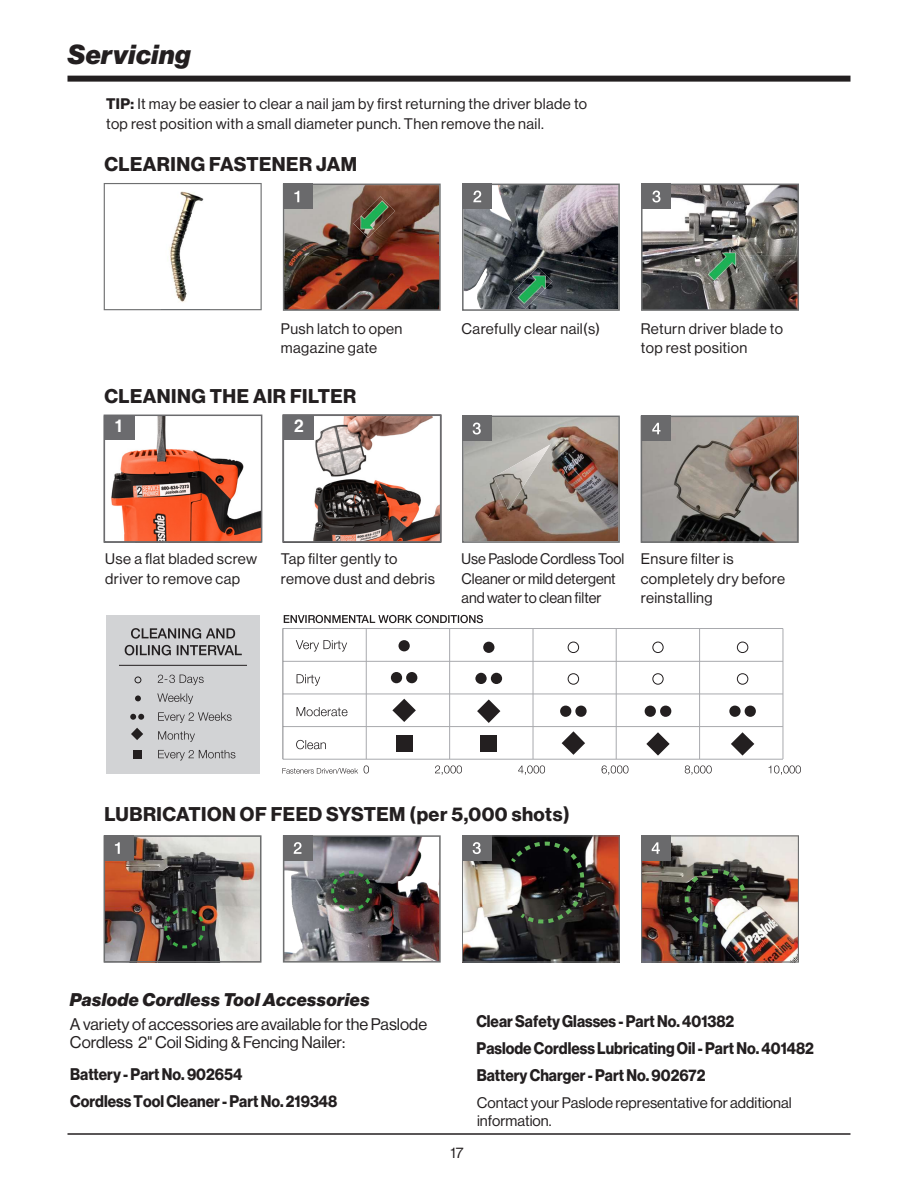
<style>
.page{position:relative;width:918px;height:1188px;background:#fff}
.page>*{position:absolute;margin:0;border:0;box-sizing:border-box;transform-origin:0 0}
.t1{font:27px "N Haas Grotesk DS Pro 96 Blk It";letter-spacing:.025em;color:#231f20}
.t2{font:19.5px "N Haas Grotesk DS Pro 75 Bd";letter-spacing:.025em;color:#231f20}
.t3{font:18px "N Haas Grotesk DS Pro 96 Blk It";letter-spacing:.025em;color:#231f20}
.t4{font:18px "N Haas Grotesk DS Pro 65 Md";color:#fff}
.t5{font:16.5px/27px "N Haas Grotesk DS Pro 75 Bd";color:#231f20;scale:.91 1}
.t6{font:16.5px/18px "N Haas Grotesk DS Pro 55 Rg";color:#231f20}
.t7{font:15px/19.5px "N Haas Grotesk DS Pro 55 Rg";letter-spacing:.025em;color:#231f20}
.t8{font:15px/19.5px "N Haas Grotesk DS Pro 55 Rg";color:#231f20}
.s1{font-family:"N Haas Grotesk DS Pro 75 Bd"}
</style>
<div class="page">
<hr style="left:68px;top:1133px;width:782px;height:2px;background:#231f20">
<div style="left:68px;top:76px;width:782px;height:6px;background:#231f20"></div>
<svg style="left:104px;top:183px;width:158px;height:127px"></svg>
<div style="left:107px;top:615px;width:153px;height:159px;background:#d2d3d5"></div>
<svg style="left:296px;top:640px;width:51px;height:12px"></svg>
<svg style="left:297px;top:674px;width:23px;height:12px"></svg>
<hr style="left:283px;top:661px;width:500px;height:1px;background:#a8a9ad">
<hr style="left:283px;top:628px;width:500px;height:1px;background:#a8a9ad">
<hr style="left:283px;top:759px;width:500px;height:1px;background:#a8a9ad">
<hr style="left:283px;top:694px;width:500px;height:1px;background:#a8a9ad">
<hr style="left:283px;top:726px;width:500px;height:1px;background:#a8a9ad">
<svg style="left:297px;top:707px;width:51px;height:9px"></svg>
<svg style="left:296px;top:740px;width:30px;height:9px"></svg>
<div style="left:399px;top:640px;width:11px;height:11px;background:#231f20;border-radius:50%"></div>
<div style="left:391px;top:672px;width:11px;height:11px;background:#231f20;border-radius:50%"></div>
<div style="left:406px;top:672px;width:11px;height:11px;background:#231f20;border-radius:50%"></div>
<svg style="left:392px;top:699px;width:24px;height:23px"></svg>
<div style="left:396px;top:735px;width:16px;height:16px;background:#231f20"></div>
<div style="left:483px;top:642px;width:11px;height:11px;background:#231f20;border-radius:50%"></div>
<div style="left:475px;top:673px;width:12px;height:11px;background:#231f20;border-radius:50%"></div>
<div style="left:491px;top:673px;width:11px;height:11px;background:#231f20;border-radius:50%"></div>
<svg style="left:477px;top:699px;width:23px;height:24px"></svg>
<div style="left:480px;top:736px;width:17px;height:16px;background:#231f20"></div>
<hr style="left:283px;top:628px;width:1px;height:131px;background:#818285">
<hr style="left:366px;top:629px;width:1px;height:130px;background:#a8a9ad">
<hr style="left:449px;top:629px;width:1px;height:130px;background:#a8a9ad">
<hr style="left:533px;top:629px;width:1px;height:130px;background:#a8a9ad">
<hr style="left:699px;top:629px;width:1px;height:130px;background:#a8a9ad">
<hr style="left:783px;top:629px;width:1px;height:130px;background:#a8a9ad">
<hr style="left:616px;top:629px;width:1px;height:130px;background:#a8a9ad">
<svg style="left:364px;top:766px;width:437px;height:9px"></svg>
<svg style="left:282px;top:768px;width:76px;height:6px"></svg>
<div style="left:560px;top:706px;width:11px;height:11px;background:#231f20;border-radius:50%"></div>
<div style="left:575px;top:706px;width:12px;height:11px;background:#231f20;border-radius:50%"></div>
<svg style="left:562px;top:731px;width:23px;height:24px"></svg>
<div style="left:568px;top:673px;width:11px;height:12px;border:1px solid #231f20;border-radius:50%"></div>
<div style="left:568px;top:642px;width:11px;height:11px;border:1px solid #231f20;border-radius:50%"></div>
<div style="left:645px;top:706px;width:11px;height:11px;background:#231f20;border-radius:50%"></div>
<div style="left:660px;top:706px;width:11px;height:11px;background:#231f20;border-radius:50%"></div>
<svg style="left:646px;top:732px;width:24px;height:24px"></svg>
<svg style="left:731px;top:732px;width:23px;height:24px"></svg>
<div style="left:652px;top:673px;width:12px;height:12px;border:1px solid #231f20;border-radius:50%"></div>
<div style="left:652px;top:642px;width:12px;height:11px;border:1px solid #231f20;border-radius:50%"></div>
<div style="left:729px;top:706px;width:12px;height:11px;background:#231f20;border-radius:50%"></div>
<div style="left:745px;top:706px;width:11px;height:11px;background:#231f20;border-radius:50%"></div>
<div style="left:737px;top:673px;width:11px;height:12px;border:1px solid #231f20;border-radius:50%"></div>
<div style="left:737px;top:642px;width:11px;height:11px;border:1px solid #231f20;border-radius:50%"></div>
<svg style="left:158px;top:675px;width:46px;height:10px"></svg>
<svg style="left:157px;top:693px;width:36px;height:11px"></svg>
<svg style="left:158px;top:712px;width:74px;height:11px"></svg>
<svg style="left:158px;top:731px;width:37px;height:11px"></svg>
<svg style="left:158px;top:750px;width:77px;height:10px"></svg>
<svg style="left:130px;top:714px;width:14px;height:6px"></svg>
<svg style="left:135px;top:695px;width:6px;height:6px"></svg>
<svg style="left:135px;top:677px;width:6px;height:6px"></svg>
<div style="left:133px;top:750px;width:9px;height:9px;background:#231f20"></div>
<svg style="left:131px;top:728px;width:12px;height:12px"></svg>
<svg style="left:131px;top:628px;width:104px;height:11px"></svg>
<svg style="left:125px;top:645px;width:117px;height:10px"></svg>
<svg style="left:284px;top:615px;width:199px;height:8px"></svg>
<hr style="left:119px;top:665px;width:128px;height:1px;background:#231f20">
<img style="left:283px;top:184px;width:158px;height:127px">
<svg style="left:462px;top:184px;width:158px;height:127px;background:#686a6d"></svg>
<svg style="left:641px;top:184px;width:158px;height:127px;background:#757572"></svg>
<img style="left:161px;top:187px;width:49px;height:123px">
<img style="left:462px;top:416px;width:158px;height:127px">
<svg style="left:641px;top:416px;width:157px;height:127px;background:#897b74"></svg>
<img style="left:283px;top:835px;width:158px;height:128px">
<svg style="left:462px;top:835px;width:158px;height:128px;background:#544c48"></svg>
<img style="left:641px;top:835px;width:158px;height:128px">
<svg style="left:104px;top:835px;width:158px;height:128px;background:#82716a"></svg>
<img style="left:107px;top:418px;width:152px;height:122px">
<div style="left:104px;top:415px;width:158px;height:128px;border:2px solid #6b6b6e"></div>
<img style="left:286px;top:418px;width:152px;height:122px">
<div style="left:283px;top:415px;width:158px;height:128px;border:2px solid #6b6b6e"></div>
<div style="left:283px;top:415px;width:31px;height:24px;background:#6b6b6e"></div>
<div style="left:104px;top:415px;width:31px;height:24px;background:#6b6b6e"></div>
<h1 class="t1" style="left:68px;top:39px;width:125px">Servicing</h1>
<p class="t7" style="left:106px;top:95px;width:483px"><span class="s1">TIP:</span> It may be easier to clear a nail jam by first returning the driver blade to top rest position with a small diameter punch. Then remove the nail.</p>
<h2 class="t2" style="left:104px;top:152px;width:254px">CLEARING FASTENER JAM</h2>
<p class="t7" style="left:281px;top:319px;width:123px">Push latch to open magazine gate</p>
<h2 class="t2" style="left:104px;top:384px;width:253px">CLEANING THE AIR FILTER</h2>
<p class="t4" style="left:115px;top:416px;width:8px">1</p>
<p class="t4" style="left:294px;top:416px;width:11px">2</p>
<p class="t7" style="left:462px;top:319px;width:140px">Carefully clear nail(s)</p>
<p class="t7" style="left:641px;top:319px;width:144px">Return driver blade to top rest position</p>
<p class="t7" style="left:105px;top:549px;width:153px">Use a flat bladed screw driver to remove cap</p>
<p class="t8" style="left:462px;top:549px;width:164px">Use Paslode Cordless Tool<br>Cleaner or mild detergent and water to clean filter</p>
<p class="t7" style="left:641px;top:549px;width:146px">Ensure filter is completely dry before reinstalling</p>
<p class="t7" style="left:281px;top:549px;width:155px">Tap filter gently to remove dust and debris</p>
<h2 class="t2" style="left:104px;top:803px;width:467px">LUBRICATION OF FEED SYSTEM (per 5,000 shots)</h2>
<p class="t3" style="left:70px;top:989px;width:301px">Paslode Cordless Tool Accessories</p>
<p class="t6" style="left:70px;top:1016px;width:359px">A variety of accessories are available for the Paslode<br>Cordless 2" Coil Siding &amp; Fencing Nailer:</p>
<p class="t5" style="left:70px;top:1061px;width:295px">Battery - Part No. 902654<br>Cordless Tool Cleaner - Part No. 219348</p>
<p class="t7" style="left:451px;top:1143px;width:14px">17</p>
<p class="t5" style="left:476px;top:1008px;width:372px">Clear Safety Glasses - Part No. 401382<br>Paslode Cordless Lubricating Oil - Part No. 401482<br>Battery Charger - Part No. 902672</p>
<p class="t8" style="left:477px;top:1093px;width:316px;line-height:18px">Contact your Paslode representative for additional information.</p>
</div>
